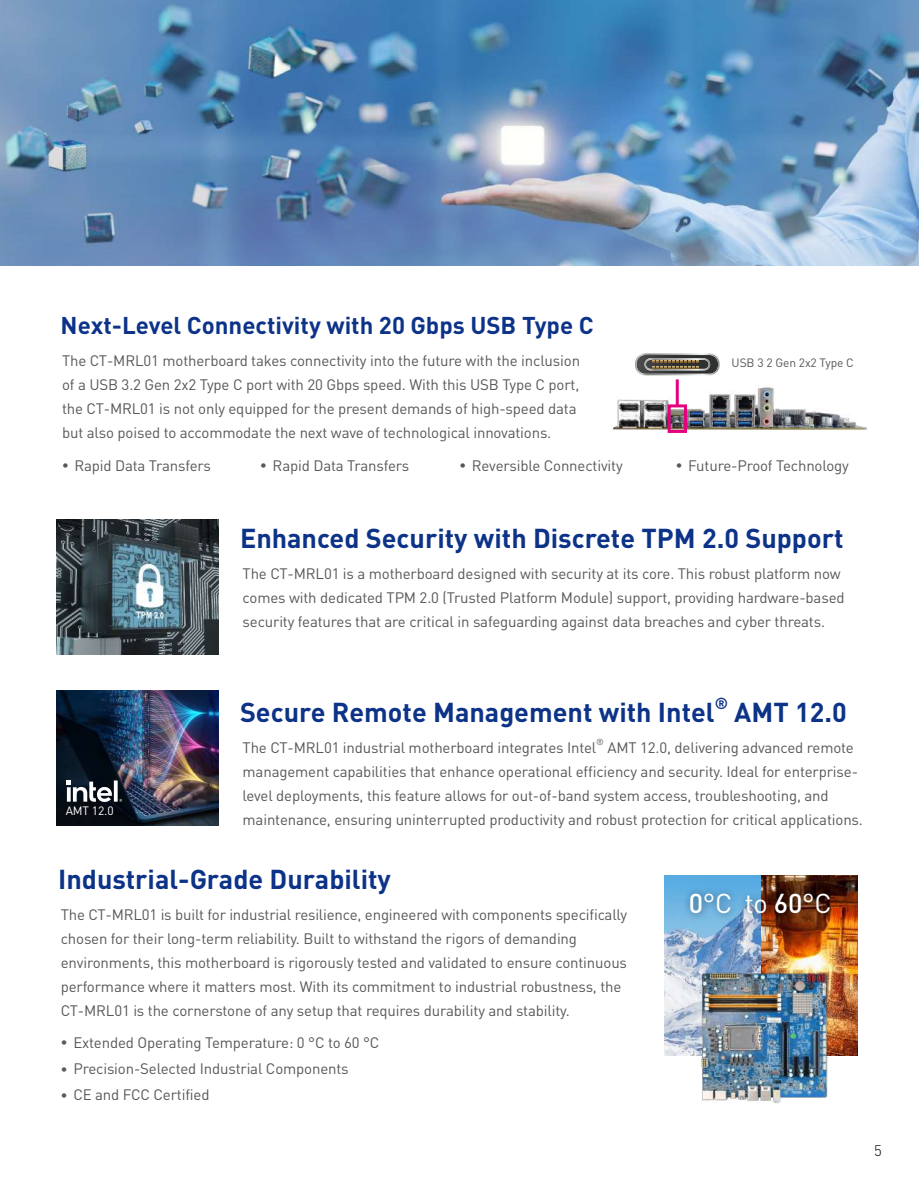
<style>
.page{position:relative;width:919px;height:1187px;background:#fff}
.page>*{position:absolute;margin:0;border:0;box-sizing:border-box;transform-origin:0 0}
.t1{font:700 27px "DIN Pro";color:#0c3388}
.t2{font:27px "DIN Pro";color:#fff}
.t3{font:700 24px "DIN Pro";color:#0c3388}
.t4{font:700 15.75px "DIN Pro";color:#0c3388}
.t5{font:15px/24px "DIN Pro";letter-spacing:-.01em;color:#595757}
.t6{font:300 15px "DIN Pro";color:#000}
.t7{font:12px "DIN Pro";letter-spacing:-.01em;color:#595757}
.t8{font:12px "DIN Pro";color:#fff}
.t9{font:8.7px "DIN Pro";color:#595757}
.s1{font-weight:300;font-size:13.5px}
.s2{font-weight:500}
</style>
<div class="page">
<img style="left:0;top:0;width:918px;height:266px">
<img style="left:56px;top:519px;width:162px;height:135px">
<img style="left:56px;top:690px;width:162px;height:135px">
<img style="left:664px;top:875px;width:97px;height:180px">
<img style="left:761px;top:875px;width:96px;height:180px">
<div style="left:682px;top:886px;width:156px;height:36px;background:#000;opacity:.5"></div>
<img style="left:697px;top:965px;width:136px;height:138px">
<svg style="left:67px;top:780px;width:55px;height:21px"></svg>
<img style="left:613px;top:361px;width:254px;height:69px">
<svg style="left:635px;top:353px;width:84px;height:22px;background:#75736d"></svg>
<div style="left:667px;top:404px;width:20px;height:29px;border:3px solid #e4007f"></div>
<hr style="left:675px;top:379px;width:3px;height:27px;background:#e4007f">
<h2 class="t3" style="left:61px;top:309px;width:534px">Next-Level Connectivity with 20 Gbps USB Type C</h2>
<p class="t5" style="left:62px;top:348px;width:519px">The CT-MRL01 motherboard takes connectivity into the future with the inclusion of a USB 3.2 Gen 2x2 Type C port with 20 Gbps speed. With this USB Type C port, the CT-MRL01 is not only equipped for the present demands of high-speed data but also poised to accommodate the next wave of technological innovations.</p>
<p class="t5" style="left:62px;top:452px;width:151px"><span class="s1">•</span> Rapid Data Transfers</p>
<p class="t5" style="left:260px;top:452px;width:151px"><span class="s1">•</span> Rapid Data Transfers</p>
<p class="t5" style="left:459px;top:452px;width:165px"><span class="s1">•</span> Reversible Connectivity</p>
<p class="t7" style="left:731px;top:354px;width:124px">USB 3 2 Gen 2x2 Type C</p>
<p class="t5" style="left:675px;top:452px;width:175px"><span class="s1">•</span> Future-Proof Technology</p>
<h1 class="t1" style="left:240px;top:519px;width:605px">Enhanced Security with Discrete TPM 2.0 Support</h1>
<p class="t5" style="left:242px;top:560px;width:603px">The CT-MRL01 is a motherboard designed with security at its core. This robust platform now comes with dedicated TPM 2.0 (Trusted Platform Module) support, providing hardware-based security features that are critical in safeguarding against data breaches and cyber threats.</p>
<p class="t8" style="left:66px;top:802px;width:49px">AMT 12.0</p>
<h1 class="t1" style="left:240px;top:693px;width:476px">Secure Remote Management with Intel</h1>
<p class="t4" style="left:714px;top:692px;width:15px">®</p>
<h1 class="t1" style="left:734px;top:693px;width:114px">AMT 12.0</h1>
<p class="t5" style="left:242px;top:734px;width:355px">The CT-MRL01 industrial motherboard integrates Intel</p>
<p class="t9" style="left:596px;top:736px;width:9px">®</p>
<p class="t5" style="left:242px;top:734px;width:622px;text-indent:365px">AMT 12.0, delivering advanced remote management capabilities that enhance operational efficiency and security. Ideal for enterprise&shy;level deployments, this feature allows for out-of-band system access, troubleshooting, and maintenance, ensuring uninterrupted productivity and robust protection for critical applications.</p>
<h1 class="t1" style="left:58px;top:860px;width:334px">Industrial-Grade Durability</h1>
<p class="t5" style="left:61px;top:901px;width:568px">The CT-MRL01 is built for industrial resilience, engineered with components specifically chosen for their long-term reliability. Built to withstand the rigors of demanding environments, this motherboard is rigorously tested and validated to ensure continuous performance where it matters most. With its commitment to industrial robustness, the CT-MRL01 is the cornerstone of any setup that requires durability and stability.</p>
<p class="t5" style="left:61px;top:1029px;width:320px"><span class="s1">•</span> Extended Operating Temperature: 0 °C to 60 °C</p>
<p class="t5" style="left:61px;top:1055px;width:289px"><span class="s1">•</span> Precision-Selected Industrial Components</p>
<p class="t5" style="left:61px;top:1082px;width:150px"><span class="s1">•</span> CE and FCC Certified</p>
<h1 class="t2" style="left:688px;top:885px;width:144px"><span class="s2">0</span>°C to <span class="s2">60</span>°C</h1>
<p class="t6" style="left:874px;top:1140px;width:9px">5</p>
</div>
